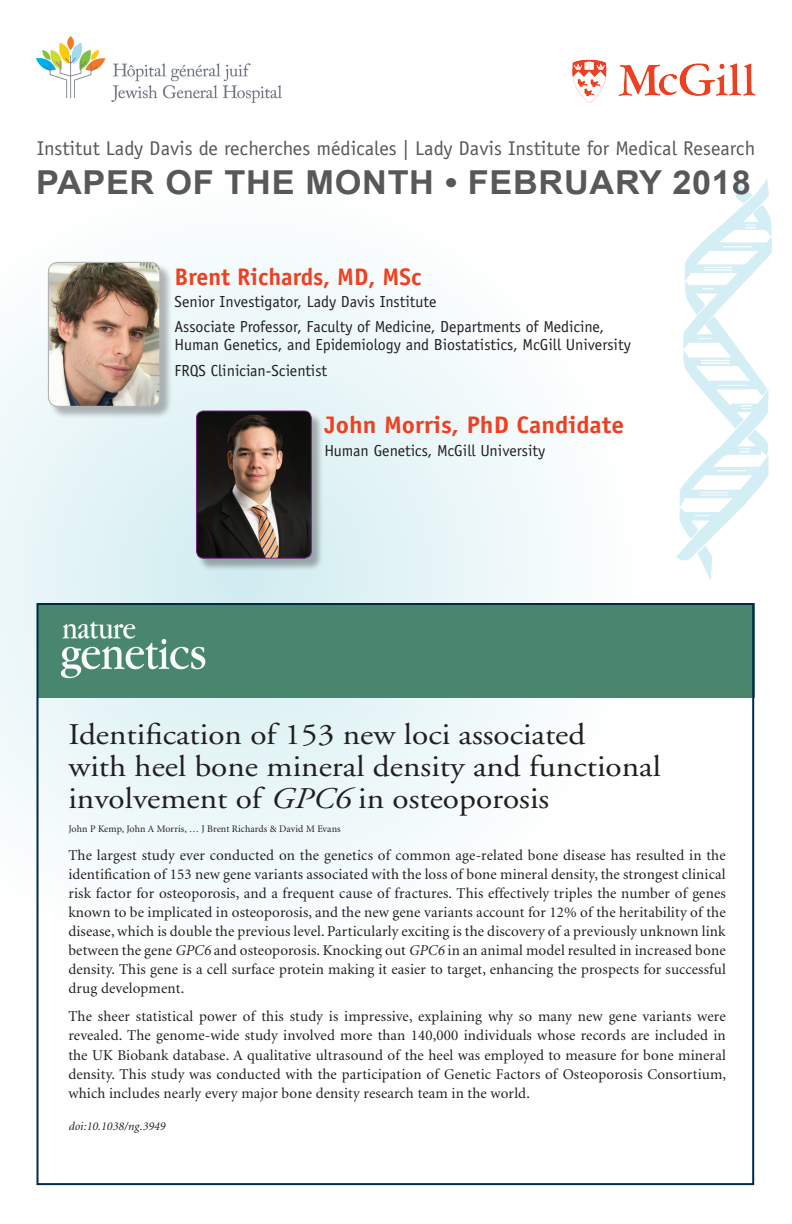
<style>
.page{position:relative;width:792px;height:1224px;background:#fff}
.page>*{position:absolute;margin:0;border:0;box-sizing:border-box;transform-origin:0 0}
.t1{font:700 33px "Arial";letter-spacing:.02em;color:#57585a;scale:1.04 1}
.t2{font:30px/32px "Adobe Garamond";color:#231f20;scale:1.11 1}
.t3{font:700 24px "Officina Sans";color:#ef4022;scale:1.06 1}
.t4{font:700 24px "Officina Sans";color:#ef4022}
.t5{font:20px "Officina Sans";color:#57585a}
.t6{font:16px/25.2px "Officina Sans";color:#231f20}
.t7{font:15px/19px "Minion";letter-spacing:.01em;color:#231f20;text-align:justify}
.t8{font:italic 12px "Minion";letter-spacing:.01em;color:#231f20}
.t9{font:10px "Minion";letter-spacing:.01em;color:#231f20}
.s1{font-style:italic}
</style>
<div class="page">
<svg style="left:0;top:258px;width:636px;height:637px"></svg>
<img style="left:676px;top:179px;width:96px;height:401px">
<img style="left:573px;top:59px;width:183px;height:44px">
<img style="left:36px;top:36px;width:245px;height:67px">
<div style="left:198px;top:412px;width:126px;height:159px;background:#231f20;opacity:.35"></div>
<img style="left:196px;top:411px;width:115px;height:147px">
<div style="left:196px;top:411px;width:116px;height:147px;border:1px solid #762284;border-radius:7px"></div>
<div style="left:49px;top:263px;width:124px;height:156px;background:#231f20;opacity:.32"></div>
<img style="left:48px;top:262px;width:112px;height:144px">
<div style="left:48px;top:262px;width:112px;height:145px;border:1px solid #b2b3b7;border-radius:10px"></div>
<div style="left:39px;top:606px;width:712px;height:91px;background:#49866e"></div>
<h3 class="t5" style="left:37px;top:136px;width:720px">Institut Lady Davis de recherches médicales | Lady Davis Institute for Medical Research</h3>
<h1 class="t1" style="left:36px;top:161px;width:689px">PAPER OF THE MONTH • FEBRUARY 2018</h1>
<h3 class="t4" style="left:175px;top:261px;width:248px">Brent Richards, MD, MSc</h3>
<p class="t6" style="left:175px;top:289px;width:431px">Senior Investigator, Lady Davis Institute<br>Associate Professor, Faculty of Medicine, Departments of Medicine,</p>
<p class="t6" style="left:175px;top:332px;width:458px">Human Genetics, and Epidemiology and Biostatistics, McGill University<br>FRQS Clinician-Scientist</p>
<h3 class="t3" style="left:324px;top:410px;width:284px">John Morris, PhD Candidate</h3>
<p class="t6" style="left:324px;top:438px;width:222px">Human Genetics, McGill University</p>
<h2 class="t2" style="left:68px;top:720px;width:535px">Identification of 153 new loci associated<br>with heel bone mineral density and functional involvement of <span class="s1">GPC6</span> in osteoporosis</h2>
<p class="t9" style="left:68px;top:824px;width:274px">John P Kemp, John A Morris, … J Brent Richards &amp; David M Evans</p>
<p class="t7" style="left:68px;top:847px;width:659px">The largest study ever conducted on the genetics of common age-related bone disease has resulted in the identification of 153 new gene variants associated with the loss of bone mineral density, the strongest clinical risk factor for osteoporosis, and a frequent cause of fractures. This effectively triples the number of genes known to be implicated in osteoporosis, and the new gene variants account for 12% of the heritability of the disease, which is double the previous level. Particularly exciting is the discovery of a previously unknown link between the gene <span class="s1">GPC6</span> and osteoporosis. Knocking out <span class="s1">GPC6</span> in an animal model resulted in increased bone density. This gene is a cell surface protein making it easier to target, enhancing the prospects for successful drug development.</p>
<p class="t7" style="left:68px;top:1008px;width:659px">The sheer statistical power of this study is impressive, explaining why so many new gene variants were revealed. The genome-wide study involved more than 140,000 individuals whose records are included in the UK Biobank database. A qualitative ultrasound of the heel was employed to measure for bone mineral density. This study was conducted with the participation of Genetic Factors of Osteoporosis Consortium, which includes nearly every major bone density research team in the world.</p>
<p class="t8" style="left:68px;top:1121px;width:98px">doi:10.1038/ng.3949</p>
</div>
